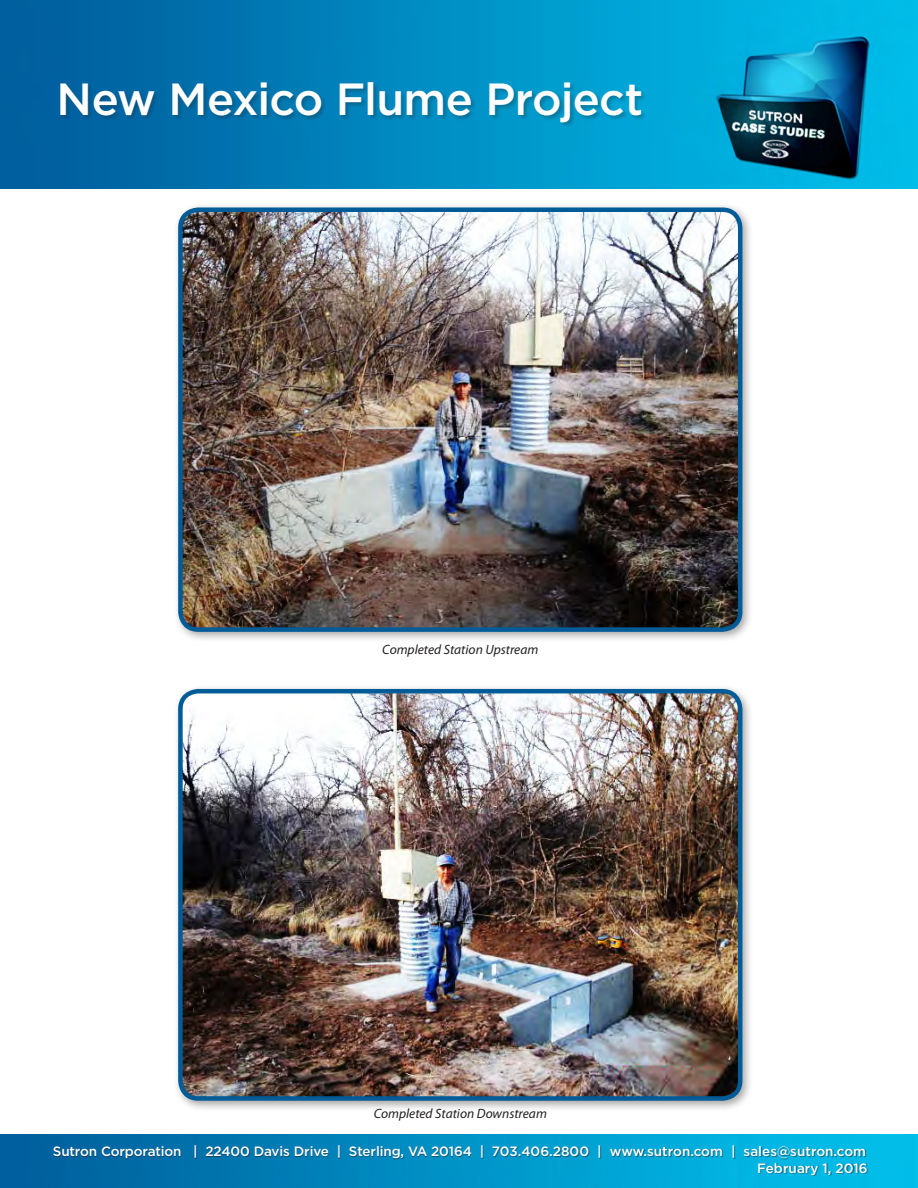
<style>
.page{position:relative;width:918px;height:1188px;background:#fff}
.page>*{position:absolute;margin:0;border:0;box-sizing:border-box;transform-origin:0 0}
.Subtitle{font:500 45px "Gotham";letter-spacing:-.02em;color:#fff}
.t1{font:500 13.5px "Gotham";letter-spacing:-.01em;color:#fff}
.t2{font:italic 13.5px "Myriad Pro";color:#231f20}
</style>
<div class="page">
<img style="left:0;top:1134px;width:918px;height:54px">
<div style="left:54px;top:1146px;width:814px;height:30px;background:#231f20;opacity:.57"></div>
<img style="left:0;top:0;width:918px;height:189px">
<div style="left:60px;top:81px;width:586px;height:47px;background:#231f20;opacity:.3"></div>
<div style="left:173px;top:202px;width:580px;height:441px;background:#231f20;opacity:.4"></div>
<img style="left:180px;top:210px;width:560px;height:420px">
<div style="left:178px;top:207px;width:564px;height:425px;border:4px solid #005c98;border-radius:18px"></div>
<div style="left:173px;top:684px;width:580px;height:428px;background:#231f20;opacity:.4"></div>
<img style="left:180px;top:691px;width:560px;height:408px">
<div style="left:178px;top:689px;width:564px;height:412px;border:4px solid #005c98;border-radius:18px"></div>
<p class="Subtitle" style="left:57px;top:72px;width:588px">New Mexico Flume Project</p>
<p class="t2" style="left:382px;top:641px;width:158px">Completed Station Upstream</p>
<p class="t2" style="left:374px;top:1106px;width:175px">Completed Station Downstream</p>
<p class="t1" style="left:53px;top:1143px;width:815px">Sutron Corporation | 22400 Davis Drive | Sterling, VA 20164 | 703.406.2800 | www.sutron.com | sales@sutron.com</p>
<p class="t1" style="left:757px;top:1160px;width:112px">February 1, 2016</p>
</div>
